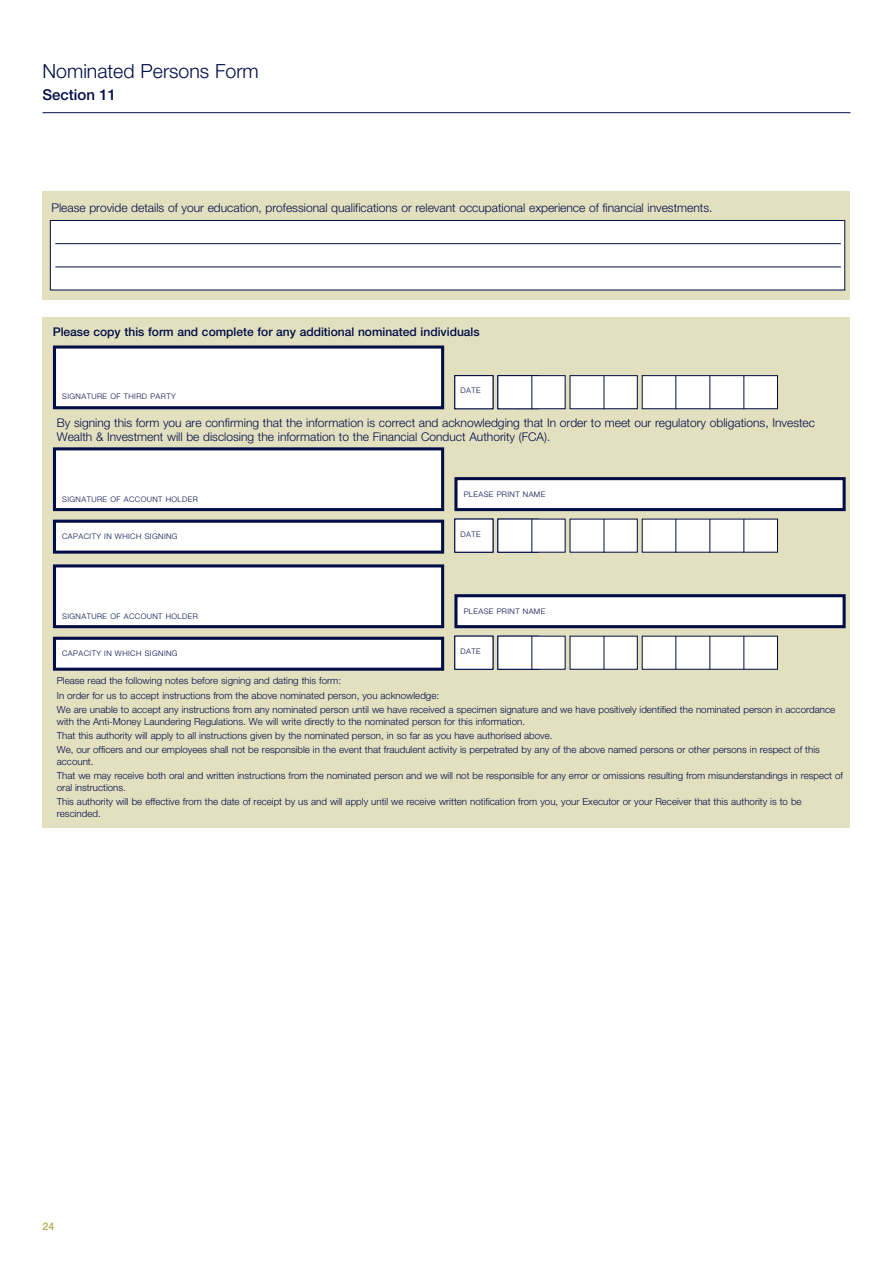
<style>
.page{position:relative;width:893px;height:1263px;background:#fff}
.page>*{position:absolute;margin:0;border:0;box-sizing:border-box;transform-origin:0 0}
.t1{font:300 19.5px "Helvetica Neue LT Std";color:#000d46}
.t2{font:500 15px "Helvetica Neue LT Std";color:#000d46}
.t3{font:300 12px/14.2px "Helvetica Neue LT Std";color:#000d46}
.t4{font:500 12px "Helvetica Neue LT Std";color:#000d46}
.t5{font:500 10.5px "Helvetica Neue LT Std";color:#b1ab46}
.t6{font:300 9.75px/14.1px "Helvetica Neue LT Std";color:#000d46}
.t7{font:300 7.65px "Helvetica Neue LT Std";letter-spacing:.055em;color:#000d46}
</style>
<div class="page">
<div style="left:43px;top:317px;width:807px;height:511px;background:#e3e0c0"></div>
<hr style="left:43px;top:112px;width:807px;height:1px;background:#000d46">
<div style="left:56px;top:349px;width:385px;height:57px;background:#fff"></div>
<div style="left:53px;top:345px;width:391px;height:64px;border:3px solid #000d46"></div>
<div style="left:455px;top:376px;width:38px;height:32px;background:#fff"></div>
<div style="left:454px;top:375px;width:39px;height:34px;border:1px solid #000d46"></div>
<div style="left:498px;top:376px;width:67px;height:32px;background:#fff"></div>
<div style="left:497px;top:375px;width:68px;height:34px;border:1px solid #000d46"></div>
<div style="left:643px;top:376px;width:134px;height:32px;background:#fff"></div>
<div style="left:642px;top:375px;width:136px;height:34px;border:1px solid #000d46"></div>
<hr style="left:531px;top:375px;width:1px;height:34px;background:#000d46">
<div style="left:570px;top:376px;width:67px;height:32px;background:#fff"></div>
<div style="left:570px;top:375px;width:68px;height:34px;border:1px solid #000d46"></div>
<hr style="left:604px;top:375px;width:1px;height:34px;background:#000d46">
<hr style="left:675px;top:375px;width:1px;height:34px;background:#000d46">
<hr style="left:709px;top:375px;width:1px;height:34px;background:#000d46">
<hr style="left:743px;top:375px;width:1px;height:34px;background:#000d46">
<hr style="left:518px;top:519px;width:1px;height:34px;background:#000d46">
<div style="left:56px;top:450px;width:385px;height:58px;background:#fff"></div>
<div style="left:53px;top:447px;width:391px;height:64px;border:3px solid #000d46"></div>
<div style="left:56px;top:523px;width:385px;height:28px;background:#fff"></div>
<div style="left:53px;top:520px;width:391px;height:34px;border:3px solid #000d46"></div>
<div style="left:455px;top:519px;width:38px;height:33px;background:#fff"></div>
<div style="left:498px;top:519px;width:67px;height:33px;background:#fff"></div>
<div style="left:643px;top:519px;width:134px;height:33px;background:#fff"></div>
<hr style="left:531px;top:519px;width:1px;height:34px;background:#000d46">
<div style="left:570px;top:519px;width:67px;height:33px;background:#fff"></div>
<hr style="left:604px;top:519px;width:1px;height:34px;background:#000d46">
<hr style="left:675px;top:519px;width:1px;height:34px;background:#000d46">
<hr style="left:709px;top:519px;width:1px;height:34px;background:#000d46">
<hr style="left:743px;top:519px;width:1px;height:34px;background:#000d46">
<div style="left:457px;top:480px;width:386px;height:28px;background:#fff"></div>
<div style="left:454px;top:477px;width:392px;height:34px;border:3px solid #000d46"></div>
<div style="left:56px;top:567px;width:385px;height:58px;background:#fff"></div>
<div style="left:53px;top:564px;width:391px;height:64px;border:3px solid #000d46"></div>
<div style="left:56px;top:640px;width:385px;height:28px;background:#fff"></div>
<div style="left:53px;top:637px;width:391px;height:34px;border:3px solid #000d46"></div>
<div style="left:455px;top:636px;width:38px;height:33px;background:#fff"></div>
<div style="left:454px;top:636px;width:39px;height:34px;border:1px solid #000d46"></div>
<div style="left:498px;top:636px;width:67px;height:33px;background:#fff"></div>
<div style="left:497px;top:636px;width:68px;height:34px;border:1px solid #000d46"></div>
<div style="left:643px;top:636px;width:134px;height:33px;background:#fff"></div>
<div style="left:642px;top:636px;width:136px;height:34px;border:1px solid #000d46"></div>
<hr style="left:531px;top:636px;width:1px;height:34px;background:#000d46">
<div style="left:570px;top:636px;width:67px;height:33px;background:#fff"></div>
<div style="left:570px;top:636px;width:68px;height:34px;border:1px solid #000d46"></div>
<hr style="left:604px;top:636px;width:1px;height:34px;background:#000d46">
<hr style="left:675px;top:636px;width:1px;height:34px;background:#000d46">
<hr style="left:709px;top:636px;width:1px;height:34px;background:#000d46">
<hr style="left:743px;top:636px;width:1px;height:34px;background:#000d46">
<div style="left:457px;top:597px;width:386px;height:28px;background:#fff"></div>
<div style="left:454px;top:594px;width:392px;height:34px;border:3px solid #000d46"></div>
<div style="left:43px;top:191px;width:807px;height:109px;background:#e3e0c0"></div>
<div style="left:51px;top:221px;width:793px;height:69px;background:#fff"></div>
<div style="left:50px;top:220px;width:795px;height:70px;border:1px solid #000d46"></div>
<hr style="left:55px;top:243px;width:786px;height:1px;background:#000d46">
<hr style="left:55px;top:267px;width:786px;height:1px;background:#000d46">
<h1 class="t1" style="left:43px;top:64px;width:218px">Nominated Persons Form</h1>
<h2 class="t2" style="left:43px;top:89px;width:75px">Section 11</h2>
<p class="t3" style="left:51px;top:201px;width:663px">Please provide details of your education, professional qualifications or relevant occupational experience of financial investments.</p>
<p class="t4" style="left:53px;top:327px;width:429px">Please copy this form and complete for any additional nominated individuals</p>
<p class="t7" style="left:62px;top:394px;width:115px">SIGNATURE OF THIRD PARTY</p>
<p class="t7" style="left:460px;top:388px;width:22px">DATE</p>
<p class="t3" style="left:57px;top:416px;width:760px">By signing this form you are confirming that the information is correct and acknowledging that In order to meet our regulatory obligations, Investec<br>Wealth &amp; Investment will be disclosing the information to the Financial Conduct Authority (FCA).</p>
<p class="t7" style="left:464px;top:491px;width:83px">PLEASE PRINT NAME</p>
<p class="t7" style="left:62px;top:496px;width:137px">SIGNATURE OF ACCOUNT HOLDER</p>
<p class="t7" style="left:62px;top:534px;width:117px">CAPACITY IN WHICH SIGNING</p>
<p class="t7" style="left:460px;top:531px;width:22px">DATE</p>
<p class="t7" style="left:81px;top:496px;width:12px">ED</p>
<p class="t7" style="left:464px;top:608px;width:83px">PLEASE PRINT NAME</p>
<p class="t7" style="left:62px;top:613px;width:137px">SIGNATURE OF ACCOUNT HOLDER</p>
<p class="t7" style="left:62px;top:651px;width:117px">CAPACITY IN WHICH SIGNING</p>
<p class="t7" style="left:460px;top:648px;width:22px">DATE</p>
<p class="t7" style="left:81px;top:613px;width:12px">ED</p>
<p class="t6" style="left:57px;top:675px;width:780px">Please read the following notes before signing and dating this form:<br>In order for us to accept instructions from the above nominated person, you acknowledge:<br>We are unable to accept any instructions from any nominated person until we have received a specimen signature and we have positively identified the nominated person in accordance</p>
<p class="t6" style="left:57px;top:715px;width:764px">with the Anti-Money Laundering Regulations. We will write directly to the nominated person for this information.<br>That this authority will apply to all instructions given by the nominated person, in so far as you have authorised above.<br>We, our officers and our employees shall not be responsible in the event that fraudulent activity is perpetrated by any of the above named persons or other persons in respect of this</p>
<p class="t6" style="left:57px;top:755px;width:788px">account.<br>That we may receive both oral and written instructions from the nominated person and we will not be responsible for any error or omissions resulting from misunderstandings in respect of</p>
<p class="t6" style="left:57px;top:781px;width:746px">oral instructions.<br>This authority will be effective from the date of receipt by us and will apply until we receive written notification from you, your Executor or your Receiver that this authority is to be</p>
<p class="t6" style="left:57px;top:807px;width:45px">rescinded.</p>
<p class="t5" style="left:43px;top:1223px;width:13px">24</p>
</div>
